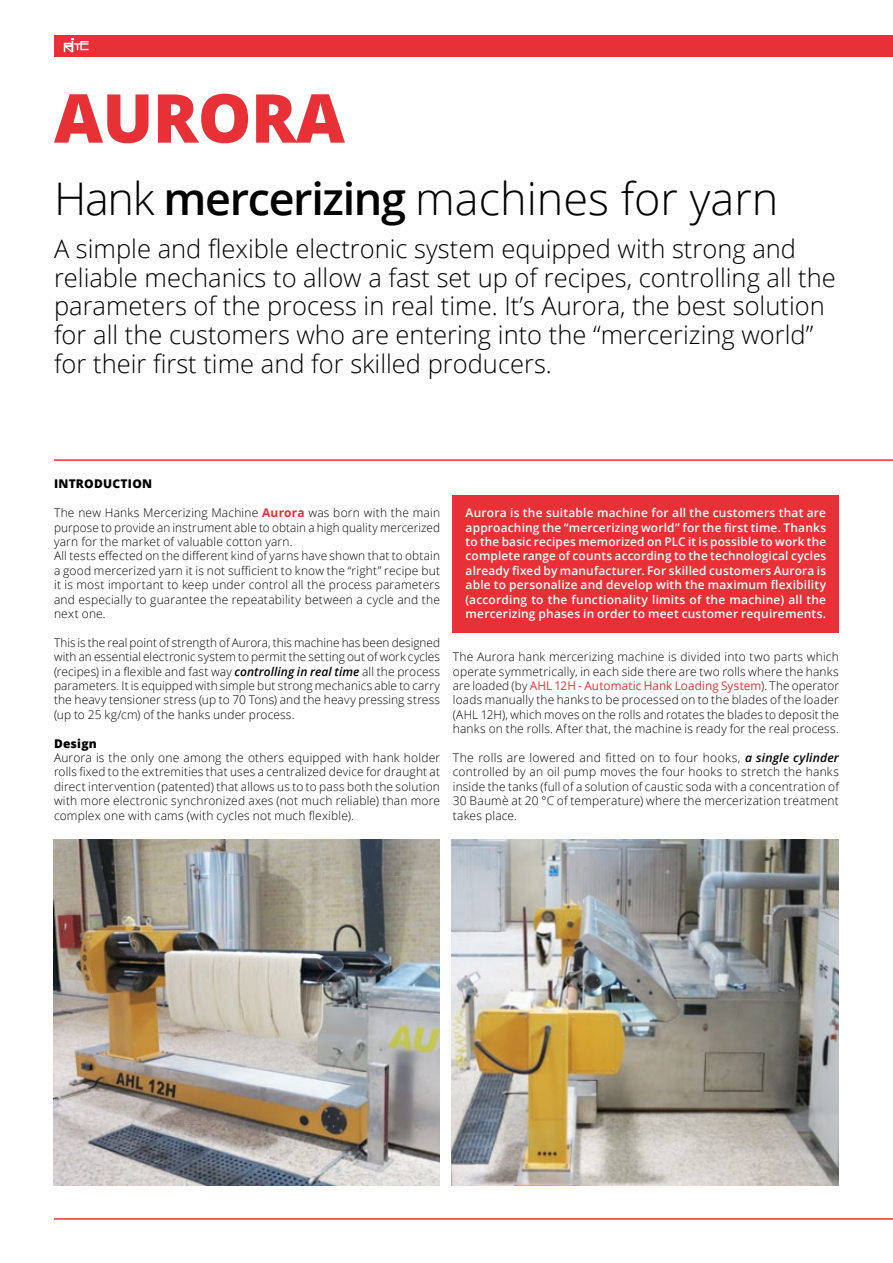
<style>
.page{position:relative;width:893px;height:1263px;background:#fff}
.page>*{position:absolute;margin:0;border:0;box-sizing:border-box;transform-origin:0 0}
.t1{font:800 67.5px "Open Sans";letter-spacing:-.01em;color:#e73137}
.t2{font:300 45px "Open Sans";color:#000}
.t3{font:300 25.5px/28.8px "Open Sans";color:#000}
.t4{font:300 12px/14.4px "Open Sans";letter-spacing:.015em;color:#000;text-align:justify}
.t5{font:600 12px/14.4px "Open Sans";letter-spacing:.015em;color:#fff;text-align:justify}
.t6{font:800 12px "Open Sans";letter-spacing:.02em;color:#000}
.s1{font-weight:600}
.s2{font-weight:700;color:#e73137}
.s3{font-weight:600;font-style:italic}
.s4{font-weight:400;color:#e73137}
</style>
<div class="page">
<div style="left:54px;top:35px;width:839px;height:22px;background:#e73137"></div>
<svg style="left:64px;top:38px;width:25px;height:14px"></svg>
<hr style="left:54px;top:1218px;width:839px;height:2px;background:#e73137">
<div style="left:453px;top:495px;width:386px;height:137px;background:#e73137"></div>
<img style="left:53px;top:840px;width:386px;height:345px">
<img style="left:452px;top:840px;width:386px;height:345px">
<hr style="left:54px;top:459px;width:839px;height:2px;background:#e73137">
<h1 class="t1" style="left:54px;top:67px;width:292px">AURORA</h1>
<h2 class="t2" style="left:54px;top:167px;width:726px">Hank <span class="s1">mercerizing</span> machines for yarn</h2>
<p class="t3" style="left:54px;top:234px;width:783px">A simple and flexible electronic system equipped with strong and reliable mechanics to allow a fast set up of recipes, controlling all the parameters of the process in real time. It’s Aurora, the best solution for all the customers who are entering into the “mercerizing world” for their first time and for skilled producers.</p>
<p class="t6" style="left:54px;top:475px;width:100px">INTRODUCTION</p>
<p class="t4" style="left:54px;top:505px;width:388px;text-align:left">The new Hanks Mercerizing Machine <span class="s2">Aurora</span> was born with the main purpose to provide an instrument able to obtain a high quality mercerized yarn for the market of valuable cotton yarn.<br>All tests effected on the different kind of yarns have shown that to obtain a good mercerized yarn it is not sufficient to know the “right” recipe but it is most important to keep under control all the process parameters and especially to guarantee the repeatability between a cycle and the next one.</p>
<p class="t4" style="left:54px;top:635px;width:388px">This is the real point of strength of Aurora, this machine has been designed with an essential electronic system to permit the setting out of work cycles (recipes) in a flexible and fast way <span class="s3">controlling in real time</span> all the process parameters. It is equipped with simple but strong mechanics able to carry the heavy tensioner stress (up to 70 Tons) and the heavy pressing stress (up to 25 kg/cm) of the hanks under process.</p>
<p class="t6" style="left:54px;top:734px;width:44px">DESIGN</p>
<p class="t4" style="left:54px;top:750px;width:388px">Aurora is the only one among the others equipped with hank holder rolls fixed to the extremities that uses a centralized device for draught at direct intervention (patented) that allows us to to pass both the solution with more electronic synchronized axes (not much reliable) than more complex one with cams (with cycles not much flexible).</p>
<p class="t5" style="left:466px;top:505px;width:362px">Aurora is the suitable machine for all the customers that are approaching the “mercerizing world” for the first time. Thanks to the basic recipes memorized on PLC it is possible to work the complete range of counts according to the technological cycles already fixed by manufacturer. For skilled customers Aurora is able to personalize and develop with the maximum flexibility (according to the functionality limits of the machine) all the mercerizing phases in order to meet customer requirements.</p>
<p class="t4" style="left:453px;top:649px;width:388px">The Aurora hank mercerizing machine is divided into two parts which operate symmetrically, in each side there are two rolls where the hanks are loaded (by <span class="s4">AHL 12H - Automatic Hank Loading System</span>). The operator loads manually the hanks to be processed on to the blades of the loader (AHL 12H), which moves on the rolls and rotates the blades to deposit the hanks on the rolls. After that, the machine is ready for the real process.</p>
<p class="t4" style="left:453px;top:750px;width:388px">The rolls are lowered and fitted on to four hooks, <span class="s3">a single cylinder </span>controlled by an oil pump moves the four hooks to stretch the hanks inside the tanks (full of a solution of caustic soda with a concentration of 30 Baumè at 20 °C of temperature) where the mercerization treatment takes place.</p>
</div>
